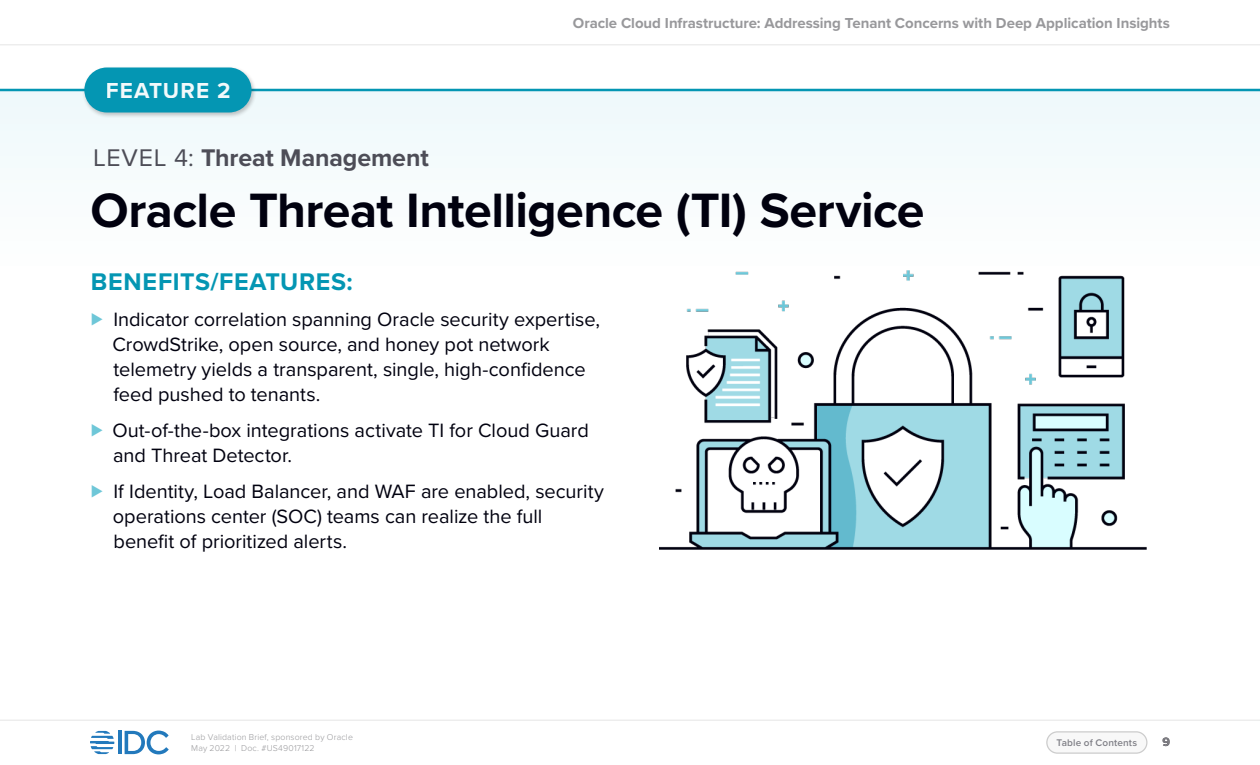
<style>
.page{position:relative;width:1260px;height:765px;background:#fff}
.page>*{position:absolute;margin:0;border:0;box-sizing:border-box;transform-origin:0 0}
.Heading{font:700 50px "Proxima Nova";letter-spacing:-.01em;color:#01010f}
.Heading-2{font:700 25px "Proxima Nova";letter-spacing:-.005em;color:#4d4d57}
.t1{font:700 25px "Proxima Nova";letter-spacing:.03em;color:#0496b3}
.t2{font:700 22.5px "Proxima Nova";letter-spacing:.05em;color:#fff}
.t3{font:20px/25px "Proxima Nova";letter-spacing:-.005em;color:#01010f}
.t4{font:700 15px "Proxima Nova";letter-spacing:-.005em;color:#98989b}
.t5{font:700 12.5px "Proxima Nova";color:#231f20}
.t6{font:600 10px "Proxima Nova";letter-spacing:.015em;color:#808087}
.t7{font:300 8.75px/11.2px "Proxima Nova";letter-spacing:.02em;color:#98989b}
.s1{font-weight:400}
.s2{color:#6ec7d8}
</style>
<div class="page">
<hr style="left:0;top:45px;width:1260px;height:1px;background:#e5e5e5">
<hr style="left:0;top:720px;width:1260px;height:1px;background:#e5e5e5">
<hr style="left:118px;top:731px;width:4px;height:23px;background:#2279bc">
<svg style="left:125px;top:731px;width:44px;height:23px"></svg>
<svg style="left:90px;top:731px;width:24px;height:23px"></svg>
<div style="left:1047px;top:732px;width:100px;height:21px;background:#f8f8f8;border-radius:11px"></div>
<div style="left:1046px;top:731px;width:102px;height:23px;border:1px solid #ccc;border-radius:11px"></div>
<div style="left:0;top:90px;width:1260px;height:180px;background:#f7fcfc"></div>
<hr style="left:0;top:89px;width:1260px;height:2px;background:#0496b3">
<div style="left:82px;top:65px;width:175px;height:53px;background:#231f20;opacity:.25"></div>
<div style="left:84px;top:68px;width:168px;height:45px;background:#0496b3;border-radius:22px"></div>
<img style="left:660px;top:270px;width:486px;height:280px">
<p class="t2" style="left:106px;top:73px;width:127px">FEATURE 2</p>
<p class="t4" style="left:573px;top:12px;width:599px">Oracle Cloud Infrastructure: Addressing Tenant Concerns with Deep Application Insights</p>
<p class="Heading-2" style="left:93px;top:139px;width:337px"><span class="s1">LEVEL 4:</span> Threat Management</p>
<p class="Heading" style="left:91px;top:173px;width:835px">Oracle Threat Intelligence (TI) Service</p>
<p class="t1" style="left:91px;top:263px;width:263px">BENEFITS/FEATURES:</p>
<p class="t3" style="left:113px;top:306px;width:489px;text-indent:-22px"><span class="s2">⊲</span> Indicator correlation spanning Oracle security expertise, CrowdStrike, open source, and honey pot network telemetry yields a transparent, single, high-confidence feed pushed to tenants.</p>
<p class="t3" style="left:113px;top:417px;width:477px;text-indent:-22px"><span class="s2">⊲</span> Out-of-the-box integrations activate TI for Cloud Guard and Threat Detector.</p>
<p class="t3" style="left:113px;top:478px;width:492px;text-indent:-22px"><span class="s2">⊲</span> If Identity, Load Balancer, and WAF are enabled, security operations center (SOC) teams can realize the full benefit of prioritized alerts.</p>
<p class="t7" style="left:191px;top:731px;width:163px">Lab Validation Brief, sponsored by Oracle<br>May 2022 | Doc. #US49017122</p>
<p class="t6" style="left:1057px;top:735px;width:82px">Table of Contents</p>
<p class="t5" style="left:1162px;top:733px;width:9px">9</p>
</div>
